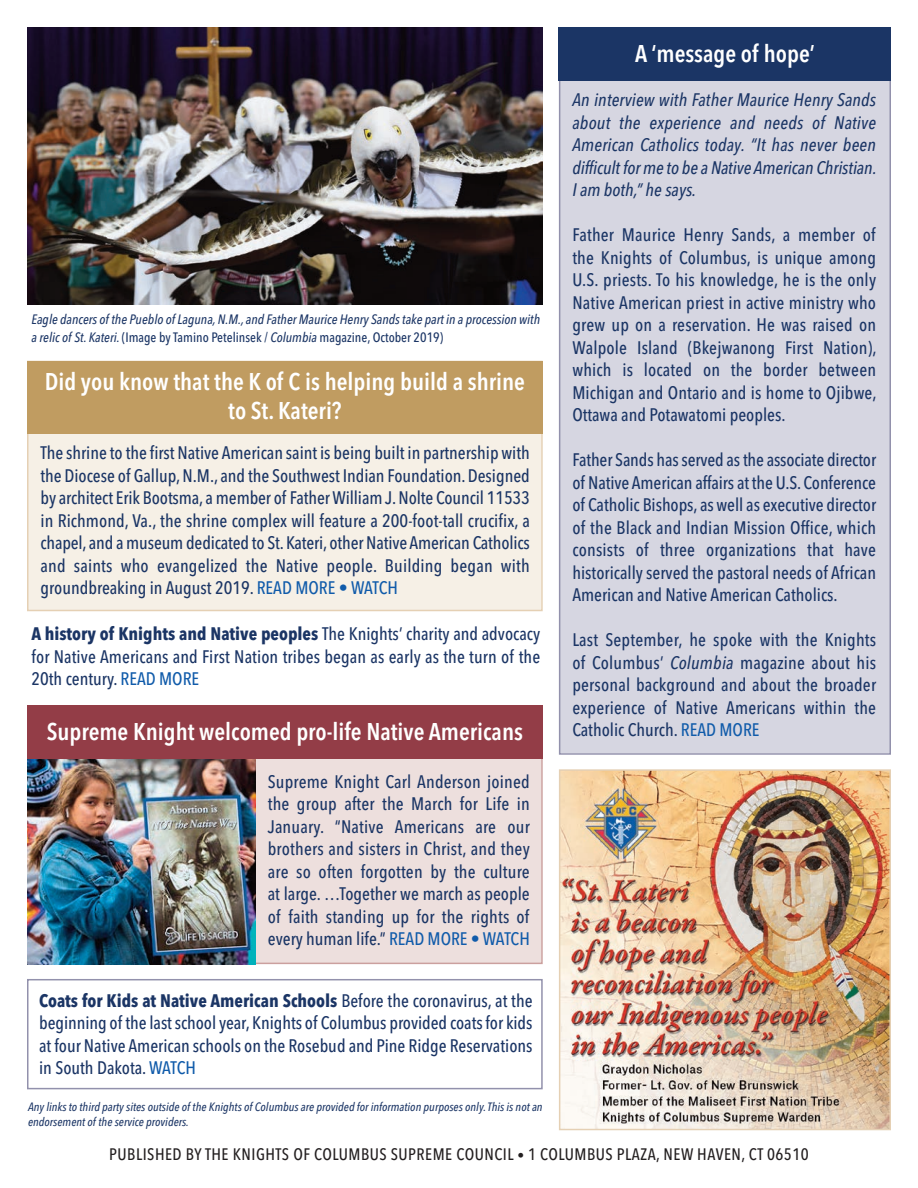
<style>
.page{position:relative;width:918px;height:1188px;background:#fff}
.page>*{position:absolute;margin:0;border:0;box-sizing:border-box;transform-origin:0 0}
.t1{font:600 24px/28.5px "Avenir Next Condensed";color:#fff;text-align:center}
.t2{font:500 18px/22.5px "Avenir Next Condensed";color:#1b3565;text-align:justify}
.t3{font:italic 500 18px/22.5px "Avenir Next Condensed";letter-spacing:-.005em;color:#1b3565;text-align:justify}
.t4{font:500 16.5px "Avenir Next Condensed";letter-spacing:.03em;color:#231f20}
.t5{font:italic 500 13.5px/18px "Avenir Next Condensed";color:#1b3565}
.t6{font:italic 500 12px/15px "Avenir Next Condensed";color:#1b3565}
.s1{font-style:normal}
.s2{color:#105baa}
.s3{font-weight:700}
.s4{font-style:italic}
.s5{font-size:13.5px}
</style>
<div class="page">
<div style="left:29px;top:362px;width:512px;height:248px;background:#f6f0e6"></div>
<div style="left:27px;top:361px;width:516px;height:250px;border:2px solid #e5d0b4"></div>
<div style="left:27px;top:361px;width:516px;height:73px;background:#c09c61"></div>
<img style="left:562px;top:772px;width:326px;height:355px">
<div style="left:559px;top:769px;width:332px;height:361px;border:2px solid #e5d0b4"></div>
<div style="left:560px;top:28px;width:330px;height:725px;background:#d6d6e1"></div>
<div style="left:559px;top:27px;width:332px;height:728px;border:2px solid #9291ac"></div>
<div style="left:559px;top:27px;width:332px;height:54px;background:#1b3565"></div>
<div style="left:29px;top:707px;width:512px;height:256px;background:#eddfdd"></div>
<img style="left:27px;top:759px;width:228px;height:205px">
<img style="left:27px;top:27px;width:516px;height:278px">
<div style="left:27px;top:705px;width:516px;height:54px;background:#933d47"></div>
<div style="left:27px;top:979px;width:516px;height:110px;border:2px solid #9291ac"></div>
<p class="t5" style="left:32px;top:311px;width:510px">Eagle dancers of the Pueblo of Laguna, N.M., and Father Maurice Henry Sands take part in a procession with a relic of St. Kateri. <span class="s1">(Image by Tamino Petelinsek /</span> Columbia <span class="s1">magazine, October 2019)</span></p>
<h1 class="t1" style="left:45px;top:367px;width:482px">Did you know that the K of C is helping build a shrine to St. Kateri?</h1>
<p class="t2" style="left:40px;top:442px;width:491px">The shrine to the first Native American saint is being built in partnership with the Diocese of Gallup, N.M., and the Southwest Indian Foundation. Designed by architect Erik Bootsma, a member of Father William J. Nolte Council 11533 in Richmond, Va., the shrine complex will feature a 200-foot-tall crucifix, a chapel, and a museum dedicated to St. Kateri, other Native American Catholics and saints who evangelized the Native people. Building began with groundbreaking in August 2019. <span class="s2">READ MORE • WATCH</span></p>
<p class="t2" style="left:32px;top:623px;width:510px"><span class="s3">A history of Knights and Native peoples</span> The Knights’ charity and advocacy for Native Americans and First Nation tribes began as early as the turn of the 20th century. <span class="s2">READ MORE</span></p>
<h1 class="t1" style="left:47px;top:716px;width:478px">Supreme Knight welcomed pro-life Native Americans</h1>
<p class="t2" style="left:268px;top:770px;width:264px">Supreme Knight Carl Anderson joined the group after the March for Life in January. “Native Americans are our brothers and sisters in Christ, and they are so often forgotten by the culture at large. …Together we march as people of faith standing up for the rights of every human life.” <span class="s2">READ MORE • WATCH</span></p>
<p class="t2" style="left:39px;top:989px;width:495px"><span class="s3">Coats for Kids at Native American Schools</span> Before the coronavirus, at the beginning of the last school year, Knights of Columbus provided coats for kids at four Native American schools on the Rosebud and Pine Ridge Reservations in South Dakota. <span class="s2">WATCH</span></p>
<p class="t6" style="left:28px;top:1099px;width:516px">Any links to third party sites outside of the Knights of Columbus are provided for information purposes only. This is not an endorsement of the service providers.</p>
<h1 class="t1" style="left:635px;top:38px;width:181px">A ‘message of hope’</h1>
<p class="t3" style="left:572px;top:89px;width:306px">An interview with Father Maurice Henry Sands about the experience and needs of Native American Catholics today. “It has never been difficult for me to be a Native American Christian.<br>I am both,” he says.</p>
<p class="t2" style="left:572px;top:224px;width:306px">Father Maurice Henry Sands, a member of the Knights of Columbus, is unique among U.S. priests. To his knowledge, he is the only Native American priest in active ministry who grew up on a reservation. He was raised on Walpole Island (Bkejwanong First Nation), which is located on the border between Michigan and Ontario and is home to Ojibwe, Ottawa and Potawatomi peoples.</p>
<p class="t2" style="left:572px;top:449px;width:305px">Father Sands has served as the associate director of Native American affairs at the U.S. Conference of Catholic Bishops, as well as executive director of the Black and Indian Mission Office, which consists of three organizations that have historically served the pastoral needs of African American and Native American Catholics.</p>
<p class="t2" style="left:572px;top:629px;width:305px">Last September, he spoke with the Knights of Columbus’ <span class="s4">Columbia</span> magazine about his personal background and about the broader experience of Native Americans within the Catholic Church. <span class="s2">READ MORE</span></p>
<p class="t4" style="left:109px;top:1144px;width:701px">PUBLISHED BY THE KNIGHTS OF COLUMBUS SUPREME COUNCIL <span class="s5">•</span> 1 COLUMBUS PLAZA, NEW HAVEN, CT 06510</p>
</div>
